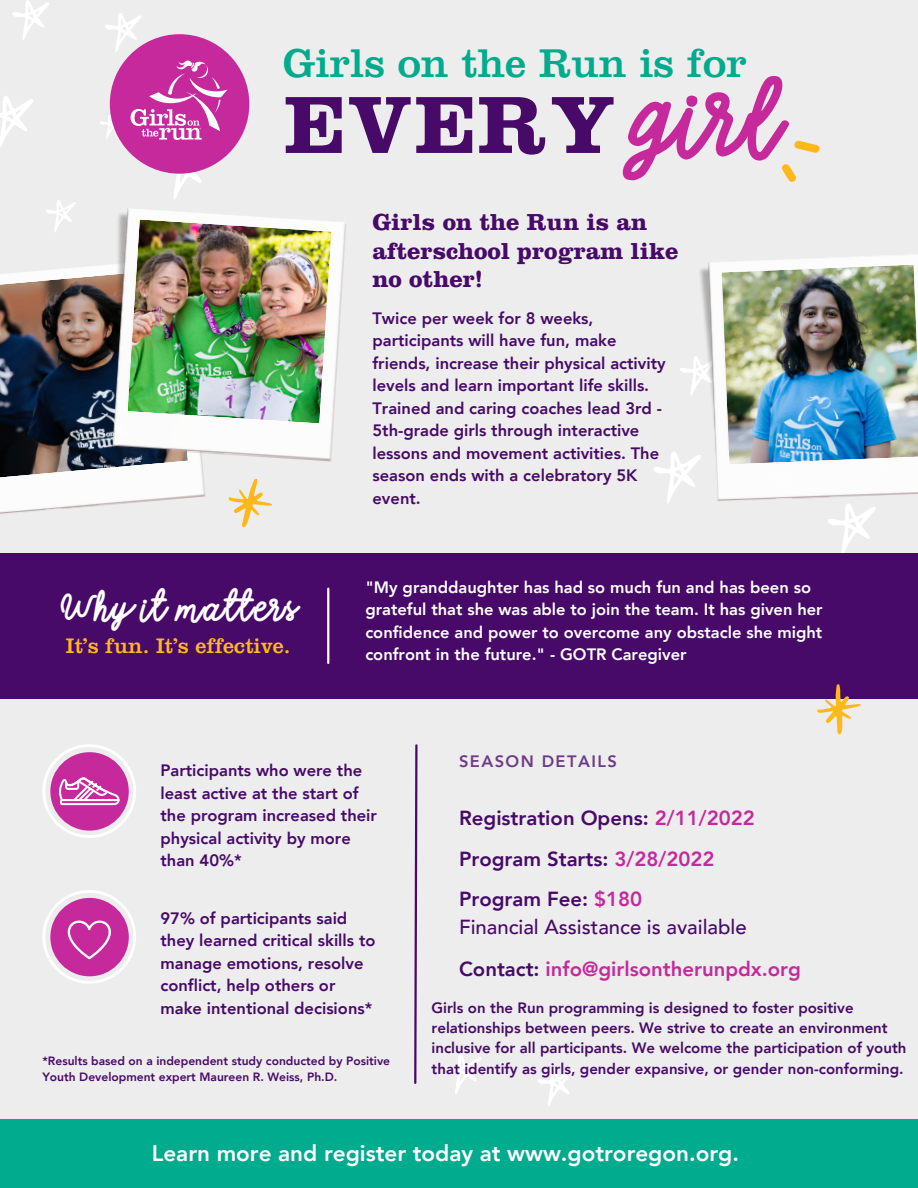
<style>
.page{position:relative;width:918px;height:1188px;background:#ededed}
.page>*{position:absolute;margin:0;border:0;box-sizing:border-box;transform-origin:0 0}
.t1{font:700 84.3px "Clarendon";letter-spacing:.025em;color:#470a68}
.t2{font:41.7px "Clarendon";color:#00ab8e}
.t3{font:30.45px "Everygirl Script";letter-spacing:.025em;color:#fff}
.t4{font:700 24px/28.3px "Clarendon";color:#470a68}
.t5{font:800 22.5px "Avenir";color:#fff}
.t6{font:21.75px "Clarendon";color:#ffb81c}
.t7{font:800 20.4px "Avenir";color:#470a68}
.t8{font:800 20.4px "Avenir";color:#c5299b}
.t9{font:500 20.4px "Avenir";color:#470a68}
.t10{font:800 16.5px/22.5px "Avenir";color:#470a68}
.t11{font:800 16.5px/22.5px "Avenir";color:#fff}
.t12{font:800 16.5px "Avenir";letter-spacing:.085em;color:#470a68}
.t13{font:800 15px/20.2px "Avenir";color:#470a68}
.t14{font:800 12px/16px "Avenir";color:#470a68}
.s1{font-family:"Everygirl Script";font-weight:400;font-size:84.75px;color:#c5299b}
.s2{color:#c5299b}
.s3{color:#470a68}
</style>
<div class="page">
<img style="left:0;top:266px;width:206px;height:248px">
<img style="left:0;top:269px;width:188px;height:209px">
<svg style="left:0;top:0;width:235px;height:232px"></svg>
<img style="left:101px;top:208px;width:245px;height:253px">
<img style="left:127px;top:219px;width:205px;height:204px">
<svg style="left:653px;top:356px;width:250px;height:198px"></svg>
<img style="left:697px;top:254px;width:221px;height:249px">
<img style="left:722px;top:265px;width:196px;height:199px">
<div style="left:0;top:554px;width:918px;height:145px;background:#470a68"></div>
<div style="left:0;top:1119px;width:918px;height:69px;background:#00ab8e"></div>
<svg style="left:43px;top:890px;width:93px;height:94px"></svg>
<svg style="left:43px;top:744px;width:93px;height:94px"></svg>
<div style="left:110px;top:34px;width:139px;height:140px;background:#c5299b;border-radius:50%"></div>
<svg style="left:131px;top:60px;width:97px;height:80px"></svg>
<hr style="left:327px;top:589px;width:2px;height:74px;background:#fff">
<svg style="left:414px;top:744px;width:160px;height:363px"></svg>
<svg style="left:782px;top:140px;width:38px;height:42px"></svg>
<svg style="left:817px;top:684px;width:44px;height:51px"></svg>
<svg style="left:228px;top:478px;width:44px;height:49px"></svg>
<p class="t2" style="left:283px;top:50px;width:465px">Girls on the Run is for</p>
<p class="t1" style="left:284px;top:96px;width:499px">EVERY<span class="s1">girl</span></p>
<p class="t4" style="left:373px;top:211px;width:308px">Girls on the Run is an afterschool program like no other!</p>
<p class="t10" style="left:373px;top:307px;width:295px">Twice per week for 8 weeks, participants will have fun, make friends, increase their physical activity levels and learn important life skills.<br>Trained and caring coaches lead 3rd -<br>5th-grade girls through interactive lessons and movement activities. The season ends with a celebratory 5K event.</p>
<p class="t3" style="left:61px;top:585px;width:237px">Why it matters</p>
<p class="t11" style="left:365px;top:576px;width:459px">"My granddaughter has had so much fun and has been so grateful that she was able to join the team. It has given her confidence and power to overcome any obstacle she might confront in the future." - GOTR Caregiver</p>
<p class="t6" style="left:66px;top:638px;width:226px">It’s fun. It’s effective.</p>
<p class="t10" style="left:161px;top:760px;width:218px">Participants who were the least active at the start of the program increased their physical activity by more than 40%*</p>
<p class="t10" style="left:161px;top:907px;width:217px">97% of participants said they learned critical skills to manage emotions, resolve conflict, help others or make intentional decisions*</p>
<p class="t14" style="left:42px;top:1053px;width:349px">*Results based on a independent study conducted by Positive<br>Youth Development expert Maureen R. Weiss, Ph.D.</p>
<p class="t12" style="left:459px;top:750px;width:159px">SEASON DETAILS</p>
<p class="t7" style="left:459px;top:805px;width:297px">Registration Opens: <span class="s2">2/11/2022</span></p>
<p class="t7" style="left:459px;top:845px;width:257px">Program Starts: <span class="s2">3/28/2022</span></p>
<p class="t7" style="left:459px;top:886px;width:185px">Program Fee: <span class="s2">$180</span></p>
<p class="t9" style="left:459px;top:914px;width:289px">Financial Assistance is available</p>
<p class="t8" style="left:459px;top:956px;width:344px"><span class="s3">Contact:</span> info@girlsontherunpdx.org</p>
<p class="t13" style="left:432px;top:998px;width:476px">Girls on the Run programming is designed to foster positive relationships between peers. We strive to create an environment inclusive for all participants. We welcome the participation of youth that identify as girls, gender expansive, or gender non-conforming.</p>
<p class="t5" style="left:152px;top:1138px;width:589px">Learn more and register today at www.gotroregon.org.</p>
</div>
